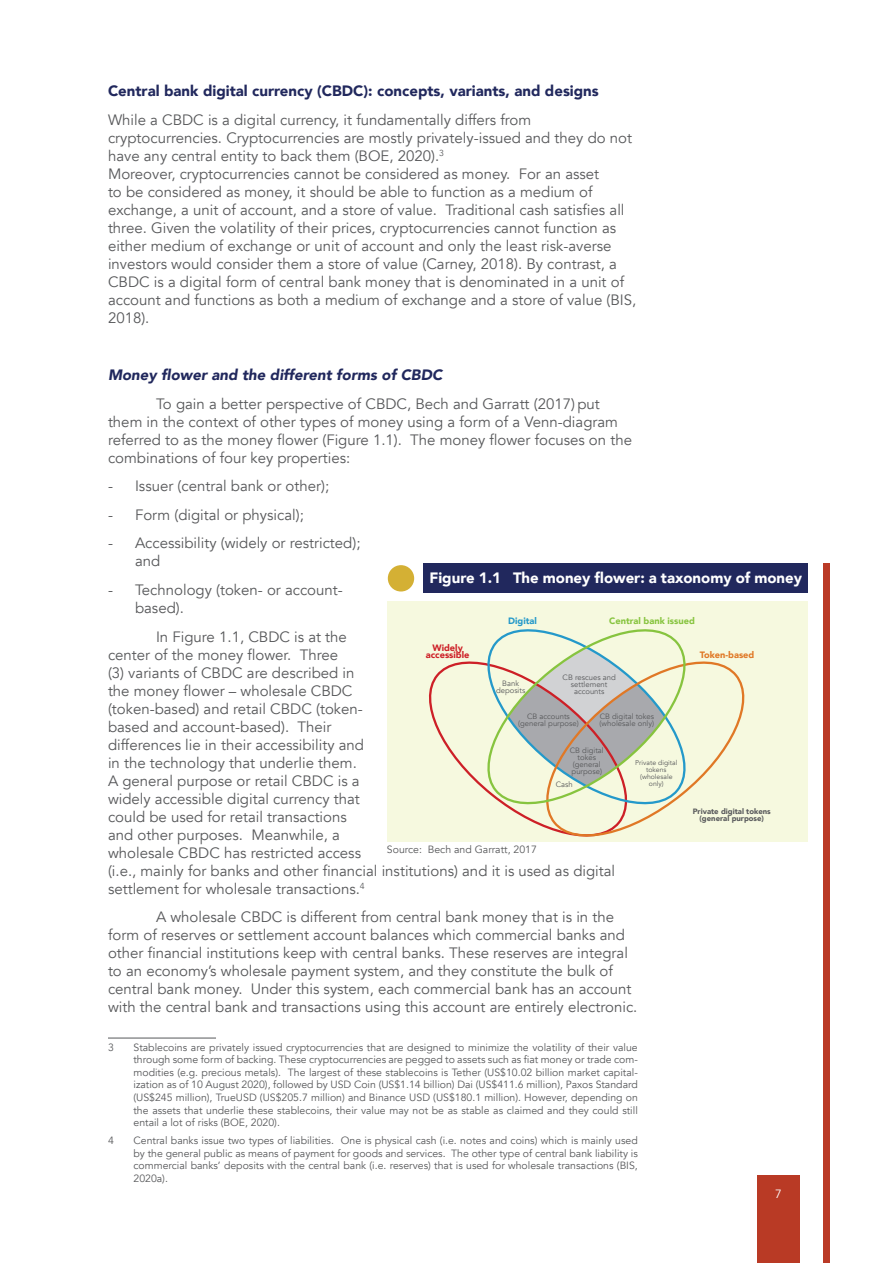
<style>
.page{position:relative;width:893px;height:1263px;background:#fff}
.page>*{position:absolute;margin:0;border:0;box-sizing:border-box;transform-origin:0 0}
.Body_Text{font:15px/18px "Avenir";color:#57585a}
.Bold_chapter_subtitl{font:900 15px "Avenir";color:#21285d}
.table_title{font:900 15px "Avenir";color:#fff}
.Bold_chapter_subtitl-2{font:italic 900 15px "Avenir";color:#21285d}
.t1{font:12px "Avenir";color:#fff}
.footnote{font:10.5px/12.6px "Avenir";color:#57585a;text-align:justify}
.t2{font:900 9.3px "Avenir";color:#87c43f}
.t3{font:900 9.3px/6.9px "Avenir";color:#cd2027;text-align:center}
.t4{font:900 9.3px "Avenir";color:#e07826}
.t5{font:900 9.3px "Avenir";color:#2499ca}
.t6{font:7.65px/6.9px "Avenir";color:#57585a;text-align:center}
.t7{font:900 7.65px/6.9px "Avenir";color:#57585a;text-align:center}
.t8{font:6.9px/6.9px "Avenir";color:#57585a;text-align:center}
</style>
<div class="page">
<div style="left:757px;top:1176px;width:43px;height:87px;background:#b93a25"></div>
<div style="left:823px;top:563px;width:6px;height:700px;background:#ba3a26"></div>
<div style="left:387px;top:602px;width:421px;height:240px;background:#f6f9df"></div>
<div style="left:423px;top:563px;width:385px;height:30px;background:#21285d"></div>
<div style="left:388px;top:565px;width:26px;height:26px;background:#d4b034;border-radius:50%"></div>
<hr style="left:108px;top:1038px;width:108px;height:1px;background:#57585a">
<svg style="left:429px;top:629px;width:316px;height:208px"></svg>
<p class="Bold_chapter_subtitl" style="left:108px;top:78px;width:492px">Central bank digital currency (CBDC): concepts, variants, and designs</p>
<p class="Body_Text" style="left:108px;top:111px;width:530px">While a CBDC is a digital currency, it fundamentally differs from cryptocurrencies. Cryptocurrencies are mostly privately-issued and they do not have any central entity to back them (BOE, 2020).<sup>3<br></sup>Moreover, cryptocurrencies cannot be considered as money. For an asset<br>to be considered as money, it should be able to function as a medium of exchange, a unit of account, and a store of value. Traditional cash satisfies all three. Given the volatility of their prices, cryptocurrencies cannot function as either medium of exchange or unit of account and only the least risk-averse investors would consider them a store of value (Carney, 2018). By contrast, a CBDC is a digital form of central bank money that is denominated in a unit of account and functions as both a medium of exchange and a store of value (BIS, 2018).</p>
<p class="Bold_chapter_subtitl-2" style="left:108px;top:362px;width:336px">Money flower and the different forms of CBDC</p>
<p class="Body_Text" style="left:108px;top:395px;width:526px;text-indent:48px">To gain a better perspective of CBDC, Bech and Garratt (2017) put them in the context of other types of money using a form of a Venn-diagram referred to as the money flower (Figure 1.1). The money flower focuses on the combinations of four key properties:</p>
<p class="Body_Text" style="left:108px;top:477px;width:223px">- Issuer (central bank or other);</p>
<p class="Body_Text" style="left:108px;top:506px;width:197px">- Form (digital or physical);</p>
<p class="Body_Text" style="left:135px;top:535px;width:227px;text-indent:-27px">- Accessibility (widely or restricted); and</p>
<p class="Body_Text" style="left:135px;top:581px;width:209px;text-indent:-27px">- Technology (token- or account&shy;based).</p>
<p class="Body_Text" style="left:108px;top:628px;width:509px;text-indent:48px">In Figure 1.1, CBDC is at the<br>center of the money flower. Three<br>(3) variants of CBDC are described in<br>the money flower – wholesale CBDC<br>(token-based) and retail CBDC (token-<br>based and account-based). Their<br>differences lie in their accessibility and<br>in the technology that underlie them.<br>A general purpose or retail CBDC is a<br>widely accessible digital currency that<br>could be used for retail transactions<br>and other purposes. Meanwhile, a<br>wholesale CBDC has restricted access<br>(i.e., mainly for banks and other financial institutions) and it is used as digital settlement for wholesale transactions.<sup>4</sup></p>
<p class="Body_Text" style="left:108px;top:908px;width:531px;text-indent:48px">A wholesale CBDC is different from central bank money that is in the form of reserves or settlement account balances which commercial banks and other financial institutions keep with central banks. These reserves are integral to an economy’s wholesale payment system, and they constitute the bulk of central bank money. Under this system, each commercial bank has an account with the central bank and transactions using this account are entirely electronic.</p>
<p class="footnote" style="left:108px;top:1041px;width:7px">3</p>
<p class="footnote" style="left:134px;top:1041px;width:506px">Stablecoins are privately issued cryptocurrencies that are designed to minimize the volatility of their value through some form of backing. These cryptocurrencies are pegged to assets such as fiat money or trade com&shy;modities (e.g. precious metals). The largest of these stablecoins is Tether (US$10.02 billion market capital&shy;ization as of 10 August 2020), followed by USD Coin (US$1.14 billion) Dai (US$411.6 million), Paxos Standard (US$245 million), TrueUSD (US$205.7 million) and Binance USD (US$180.1 million). However, depending on the assets that underlie these stablecoins, their value may not be as stable as claimed and they could still entail a lot of risks (BOE, 2020).</p>
<p class="footnote" style="left:108px;top:1134px;width:7px">4</p>
<p class="footnote" style="left:134px;top:1134px;width:506px">Central banks issue two types of liabilities. One is physical cash (i.e. notes and coins) which is mainly used by the general public as means of payment for goods and services. The other type of central bank liability is commercial banks’ deposits with the central bank (i.e. reserves) that is used for wholesale transactions (BIS, 2020a).</p>
<p class="table_title" style="left:429px;top:565px;width:374px">Figure 1.1 The money flower: a taxonomy of money</p>
<p class="t5" style="left:508px;top:613px;width:30px">Digital</p>
<p class="t2" style="left:609px;top:613px;width:87px">Central bank issued</p>
<p class="t3" style="left:426px;top:644px;width:45px">Widely accessible</p>
<p class="t4" style="left:700px;top:647px;width:56px">Token-based</p>
<p class="t6" style="left:496px;top:680px;width:31px">Bank deposits</p>
<p class="t6" style="left:563px;top:674px;width:55px">CB rescues and settlement accounts</p>
<p class="t6" style="left:518px;top:713px;width:62px">CB accounts (general purpose)</p>
<p class="t6" style="left:600px;top:713px;width:56px;text-align:left">CB digital tokes (wholesale only)</p>
<p class="t6" style="left:570px;top:747px;width:35px">CB digital tokes (general purpose)</p>
<p class="t8" style="left:635px;top:760px;width:44px">Private digital tokens (wholesale only)</p>
<p class="t6" style="left:556px;top:781px;width:18px">Cash</p>
<p class="t7" style="left:693px;top:808px;width:80px">Private digital tokens (general purpose)</p>
<p class="footnote" style="left:387px;top:843px;width:151px">Source: Bech and Garratt, 2017</p>
<p class="t1" style="left:775px;top:1187px;width:8px">7</p>
</div>
